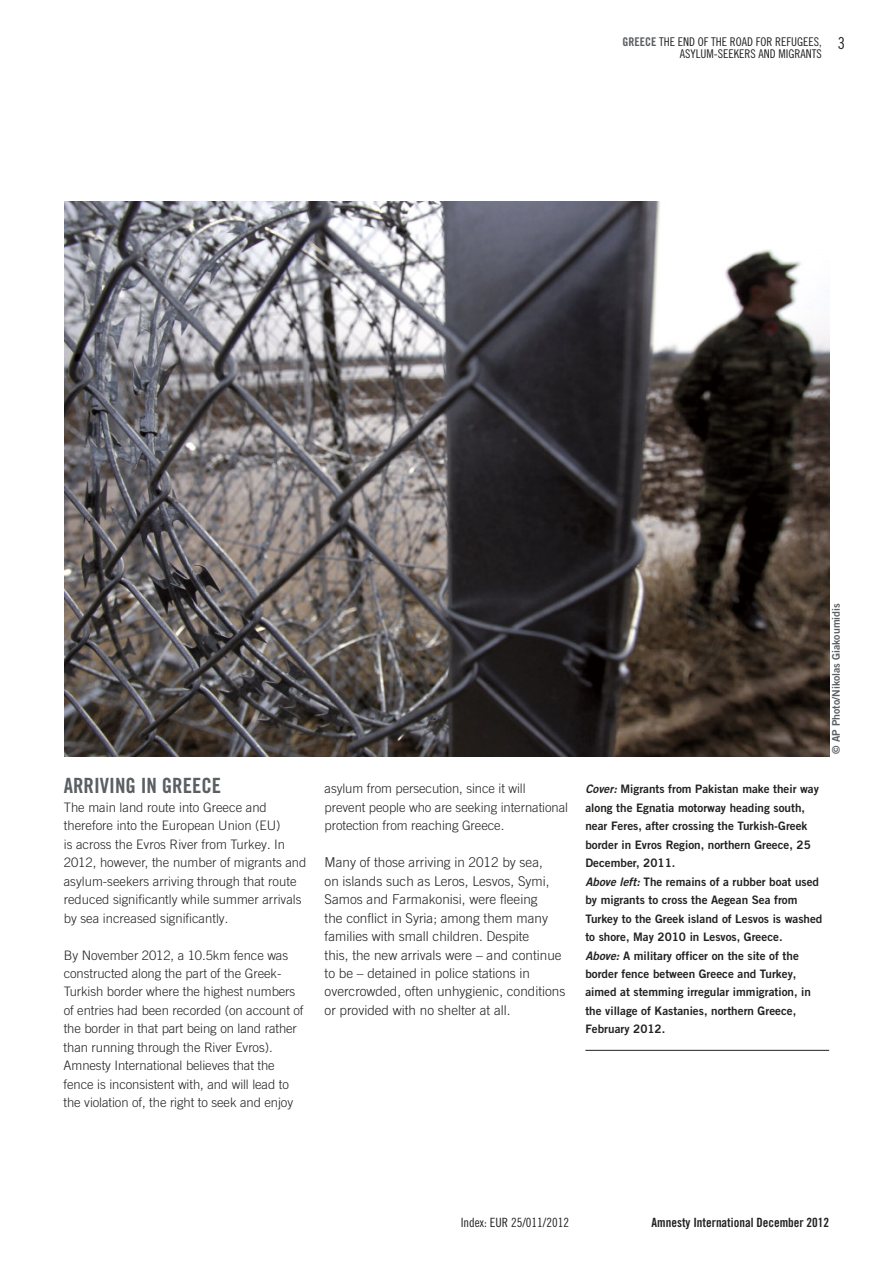
<style>
.page{position:relative;width:893px;height:1263px;background:#fff}
.page>*{position:absolute;margin:0;border:0;box-sizing:border-box;transform-origin:0 0}
.t1{font:21px "Amnesty Trade Gothic Bd Cn 20";color:#5a5f62}
.t2{font:16.5px "Amnesty Trade Gothic Cn 18";color:#222221}
.t3{font:300 13.5px/18.5px "Amnesty Trade Gothic";color:#222221}
.t4{font:300 13.05px/18.5px "Amnesty Trade Gothic";letter-spacing:-.005em;color:#222221}
.t5{font:12.75px "Amnesty Trade Gothic Bd Cn 20";color:#222221}
.t6{font:12.75px "Amnesty Trade Gothic Cn 18";color:#222221}
.t7{font:12px/12px "Amnesty Trade Gothic Cn 18";color:#222221;text-align:right}
.t8{font:11.7px/18.5px "Amnesty Trade Gothic Bd 2";color:#222221}
.t9{font:10.5px "Amnesty Trade Gothic Bd 2";color:#5a5f62}
.s1{font-family:"Amnesty Trade Gothic Bd Cn 20";color:#5a5f62}
.s2{font-family:"Amnesty Trade Gothic Bd 2 Obl"}
</style>
<div class="page">
<img style="left:64px;top:202px;width:765px;height:555px">
<hr style="left:585px;top:1050px;width:244px;height:1px;background:#222221">
<p class="t7" style="left:623px;top:35px;width:201px"><span class="s1">GREECE</span> THE END OF THE ROAD FOR REFUGEES,<br>ASYLUM-SEEKERS AND MIGRANTS</p>
<p class="t2" style="left:838px;top:33px;width:9px">3</p>
<h1 class="t1" style="left:64px;top:773px;width:159px">ARRIVING IN GREECE</h1>
<p class="t4" style="left:64px;top:798px;width:244px">The main land route into Greece and therefore into the European Union (EU)<br>is across the Evros River from Turkey. In 2012, however, the number of migrants and asylum-seekers arriving through that route reduced significantly while summer arrivals by sea increased significantly.</p>
<p class="t4" style="left:64px;top:945px;width:241px">By November 2012, a 10.5km fence was constructed along the part of the Greek-Turkish border where the highest numbers of entries had been recorded (on account of the border in that part being on land rather than running through the River Evros).<br>Amnesty International believes that the fence is inconsistent with, and will lead to the violation of, the right to seek and enjoy</p>
<p class="t4" style="left:325px;top:779px;width:245px">asylum from persecution, since it will prevent people who are seeking international protection from reaching Greece.</p>
<p class="t3" style="left:325px;top:853px;width:242px">Many of those arriving in 2012 by sea,<br>on islands such as Leros, Lesvos, Symi, Samos and Farmakonisi, were fleeing<br>the conflict in Syria; among them many families with small children. Despite<br>this, the new arrivals were – and continue to be – detained in police stations in overcrowded, often unhygienic, conditions or provided with no shelter at all.</p>
<p class="t9" style="left:829px;top:754px;width:152px;rotate:-90deg">© AP Photo/Nikolas Giakoumidis</p>
<p class="t8" style="left:585px;top:780px;width:238px"><span class="s2">Cover:</span> Migrants from Pakistan make their way along the Egnatia motorway heading south, near Feres, after crossing the Turkish-Greek border in Evros Region, northern Greece, 25<br>December, 2011.<br><span class="s2">Above left:</span> The remains of a rubber boat used by migrants to cross the Aegean Sea from Turkey to the Greek island of Lesvos is washed to shore, May 2010 in Lesvos, Greece.<br><span class="s2">Above:</span> A military officer on the site of the border fence between Greece and Turkey, aimed at stemming irregular immigration, in the village of Kastanies, northern Greece, February 2012.</p>
<p class="t6" style="left:461px;top:1215px;width:110px">Index: EUR 25/011/2012</p>
<p class="t5" style="left:651px;top:1215px;width:179px">Amnesty International December 2012</p>
</div>
